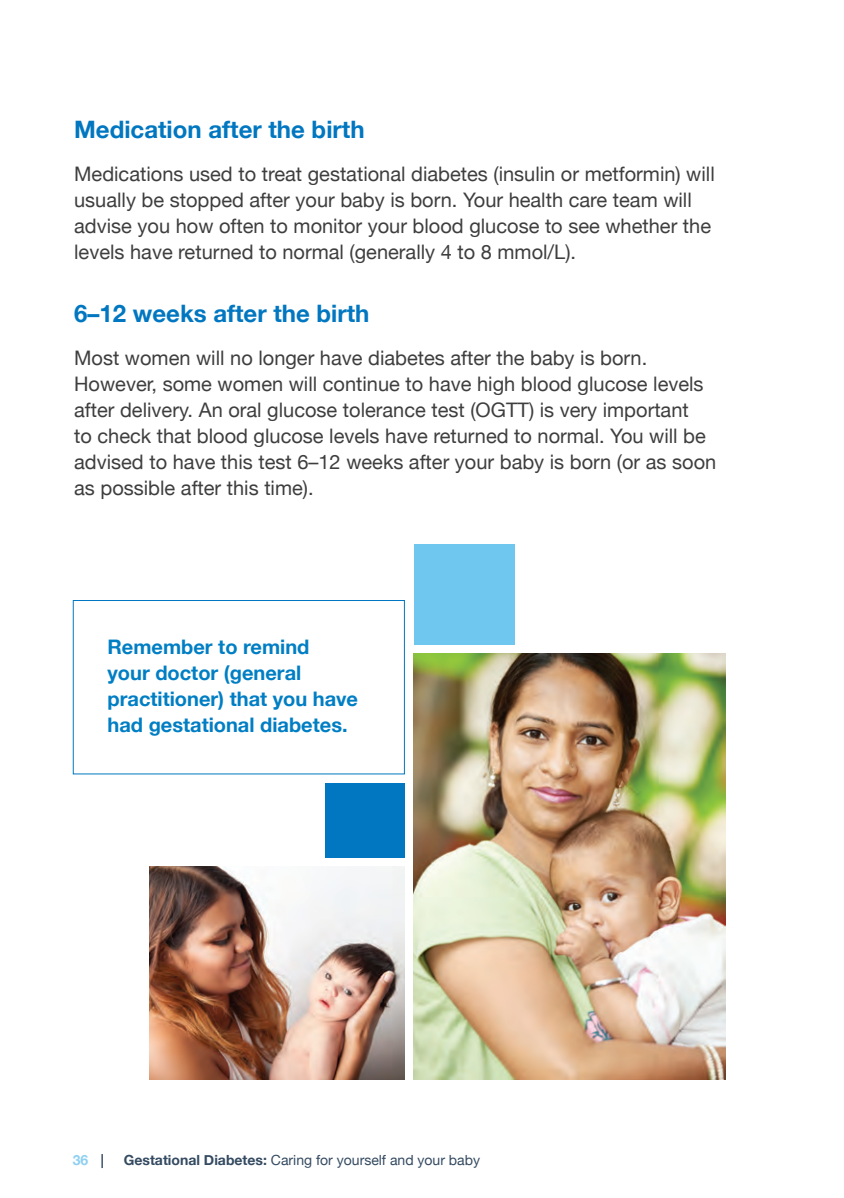
<style>
.page{position:relative;width:844px;height:1198px;background:#fff}
.page>*{position:absolute;margin:0;border:0;box-sizing:border-box;transform-origin:0 0}
.t1{font:700 24px "Helvetica Neue";color:#0077c0}
.t2{font:20px/26px "Helvetica Neue";color:#3e3e3f}
.t3{font:700 20px/26px "Helvetica Neue";color:#007ec4}
.t4{font:14px "Helvetica Neue";color:#344a61}
.t5{font:700 14px "Helvetica Neue";color:#8ed0f2}
.s1{color:#344a61}
.s2{font-weight:700}
</style>
<div class="page">
<div style="left:73px;top:600px;width:332px;height:174px;border:1px solid #0077c0"></div>
<img style="left:414px;top:653px;width:311px;height:426px">
<img style="left:149px;top:866px;width:256px;height:213px">
<div style="left:414px;top:543px;width:100px;height:101px;background:#6fc6ef"></div>
<div style="left:325px;top:783px;width:80px;height:75px;background:#0077c0"></div>
<p class="t1" style="left:74px;top:111px;width:292px">Medication after the birth</p>
<p class="t2" style="left:74px;top:162px;width:642px">Medications used to treat gestational diabetes (insulin or metformin) will usually be stopped after your baby is born. Your health care team will advise you how often to monitor your blood glucose to see whether the levels have returned to normal (generally 4 to 8 mmol/L).</p>
<p class="t1" style="left:74px;top:294px;width:297px">6–12 weeks after the birth</p>
<p class="t2" style="left:74px;top:345px;width:643px">Most women will no longer have diabetes after the baby is born.<br>However, some women will continue to have high blood glucose levels after delivery. An oral glucose tolerance test (OGTT) is very important<br>to check that blood glucose levels have returned to normal. You will be advised to have this test 6–12 weeks after your baby is born (or as soon as possible after this time).</p>
<p class="t3" style="left:107px;top:634px;width:252px">Remember to remind<br>your doctor (general practitioner) that you have had gestational diabetes.</p>
<p class="t5" style="left:73px;top:1149px;width:33px">36 <span class="s1">|</span></p>
<p class="t4" style="left:124px;top:1150px;width:357px"><span class="s2">Gestational Diabetes:</span> Caring for yourself and your baby</p>
</div>
